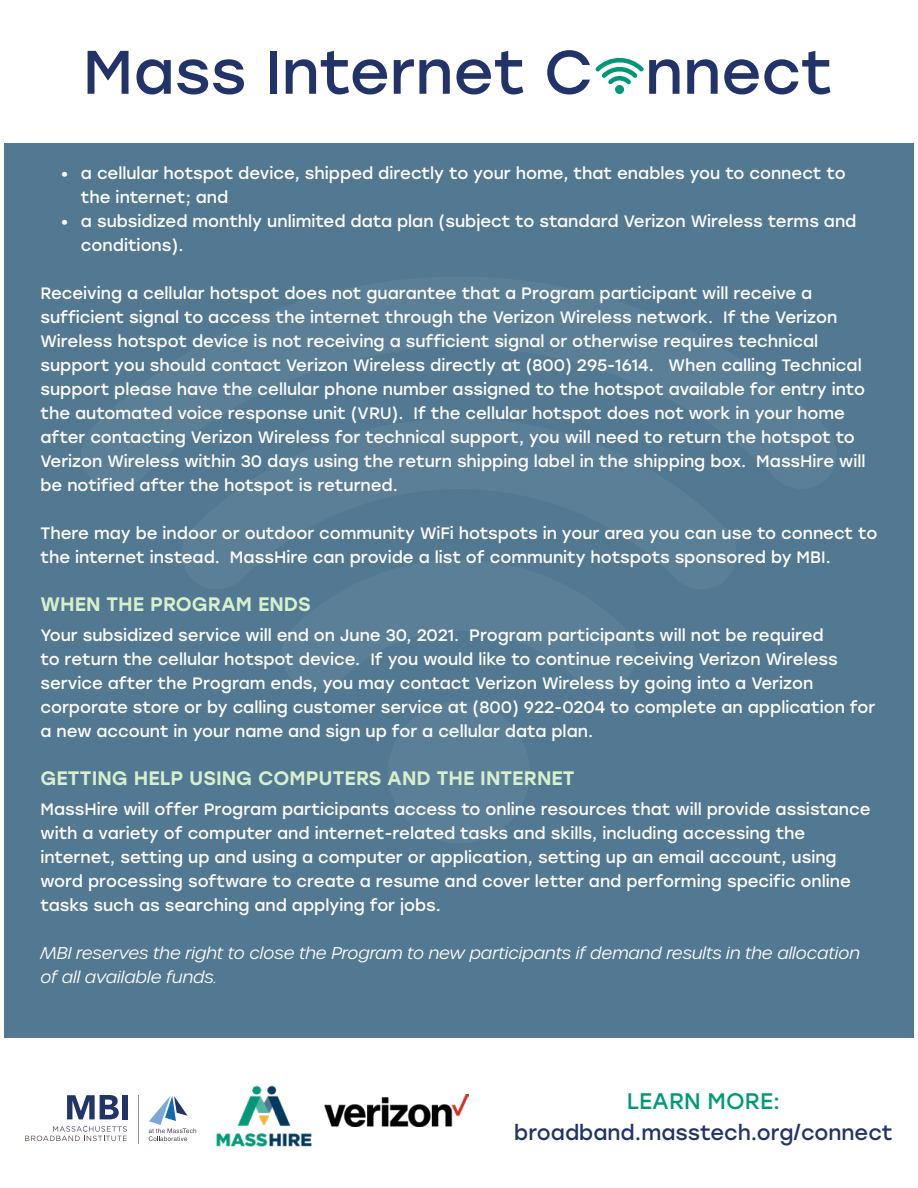
<style>
.page{position:relative;width:918px;height:1188px;background:#fff}
.page>*{position:absolute;margin:0;border:0;box-sizing:border-box;transform-origin:0 0}
.t1{font:22.5px "Stolzl";color:#009978}
.t2{font:21px "Stolzl";color:#213468}
.t3{font:500 19.5px "Stolzl";color:#d6f0cd}
.t4{font:16.5px/24px "Stolzl";color:#fff}
.t5{font:italic 300 16.5px/24px "Urbane";color:#fff}
.s1{font-size:15px}
</style>
<div class="page">
<div style="left:4px;top:106px;width:910px;height:1015px;background:#527892"></div>
<div style="left:0;top:1039px;width:918px;height:149px;background:#fff"></div>
<div style="left:388px;top:702px;width:142px;height:141px;background:#5c7f98;border-radius:50%"></div>
<div style="left:0;top:0;width:918px;height:143px;background:#fff"></div>
<svg style="left:88px;top:51px;width:41px;height:43px"></svg>
<svg style="left:136px;top:59px;width:35px;height:35px"></svg>
<svg style="left:177px;top:59px;width:67px;height:35px"></svg>
<div style="left:270px;top:51px;width:7px;height:43px;background:#213368"></div>
<svg style="left:286px;top:51px;width:102px;height:43px"></svg>
<svg style="left:394px;top:59px;width:56px;height:35px"></svg>
<svg style="left:456px;top:51px;width:67px;height:43px"></svg>
<svg style="left:687px;top:59px;width:31px;height:35px"></svg>
<svg style="left:724px;top:51px;width:106px;height:43px"></svg>
<svg style="left:547px;top:50px;width:133px;height:44px"></svg>
<svg style="left:67px;top:1095px;width:52px;height:24px"></svg>
<div style="left:122px;top:1095px;width:5px;height:24px;background:#213468"></div>
<svg style="left:25px;top:1126px;width:102px;height:15px"></svg>
<svg style="left:149px;top:1096px;width:47px;height:45px"></svg>
<hr style="left:138px;top:1095px;width:1px;height:49px;background:#929496">
<img style="left:216px;top:1085px;width:96px;height:62px">
<img style="left:325px;top:1095px;width:144px;height:31px">
<p class="t4" style="left:81px;top:160px;width:766px;text-indent:-20px">• a cellular hotspot device, shipped directly to your home, that enables you to connect to the internet; and</p>
<p class="t4" style="left:81px;top:208px;width:777px;text-indent:-20px">• a subsidized monthly unlimited data plan (subject to standard Verizon Wireless terms and conditions).</p>
<p class="t4" style="left:40px;top:280px;width:826px">Receiving a cellular hotspot does not guarantee that a Program participant will receive a sufficient signal to access the internet through the Verizon Wireless network. If the Verizon Wireless hotspot device is not receiving a sufficient signal or otherwise requires technical support you should contact Verizon Wireless directly at (800) 295-1614. When calling Technical support please have the cellular phone number assigned to the hotspot available for entry into the automated voice response unit (VRU). If the cellular hotspot does not work in your home after contacting Verizon Wireless for technical support, you will need to return the hotspot to Verizon Wireless within 30 days using the return shipping label in the shipping box. MassHire will be notified after the hotspot is returned.</p>
<p class="t4" style="left:40px;top:520px;width:838px">There may be indoor or outdoor community WiFi hotspots in your area you can use to connect to the internet instead. MassHire can provide a list of community hotspots sponsored by MBI.</p>
<p class="t3" style="left:40px;top:590px;width:272px">WHEN THE PROGRAM ENDS</p>
<p class="t4" style="left:40px;top:622px;width:836px">Your subsidized service will end on June 30, 2021. Program participants will not be required<br>to return the cellular hotspot device. If you would like to continue receiving Verizon Wireless service after the Program ends, you may contact Verizon Wireless by going into a Verizon corporate store or by calling customer service at (800) 922-0204 to complete an application for a new account in your name and sign up for a cellular data plan.</p>
<p class="t3" style="left:40px;top:764px;width:536px">GETTING HELP USING COMPUTERS AND THE INTERNET</p>
<p class="t4" style="left:40px;top:796px;width:832px">MassHire will offer Program participants access to online resources that will provide assistance with a variety of computer and internet-related tasks and skills, including accessing the internet, setting up and using a computer or application, setting up an email account, using word processing software to create a resume and cover letter and performing specific online tasks such as searching and applying for jobs.</p>
<p class="t5" style="left:40px;top:941px;width:821px">MBI reserves the right to close the Program to new participants if demand results in the allocation of all available funds<span class="s1">.</span></p>
<h1 class="t1" style="left:627px;top:1085px;width:155px">LEARN MORE:</h1>
<p class="t2" style="left:514px;top:1118px;width:380px">broadband.masstech.org/connect</p>
</div>
